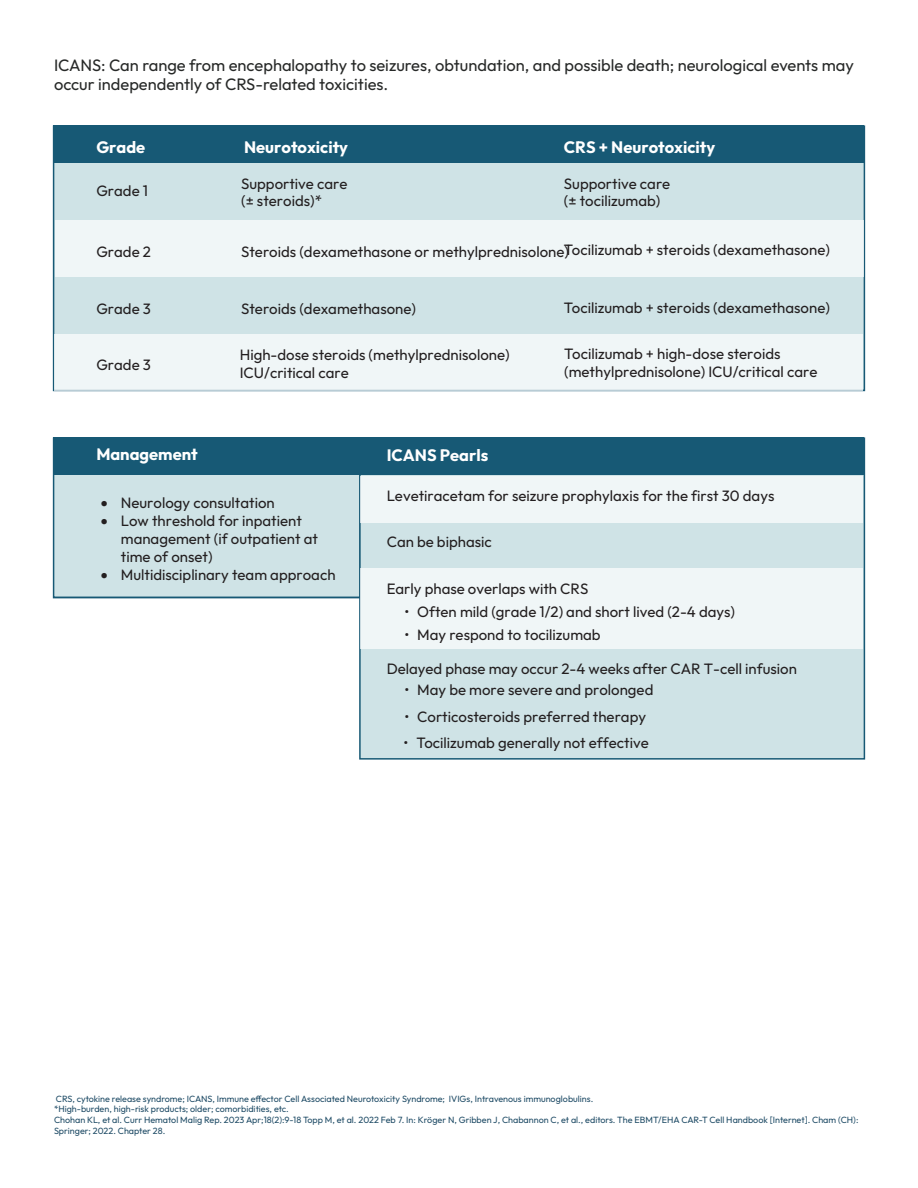
<style>
.page{position:relative;width:918px;height:1188px;background:#fff}
.page>*{position:absolute;margin:0;border:0;box-sizing:border-box;transform-origin:0 0}
.t1{font:16.5px/19.8px "Outfit";color:#272928}
.t2{font:700 16.5px "Outfit";color:#fff}
.t3{font:15px/18px "Outfit";color:#231f20}
.t4{font:9px/10.8px "Outfit";color:#224e68}
</style>
<div class="page">
<div style="left:53px;top:438px;width:308px;height:160px;background:#cfe3e6;border:2px solid #175975"></div>
<div style="left:53px;top:125px;width:812px;height:266px;background:#cfe3e6;border:2px solid #175975"></div>
<div style="left:359px;top:437px;width:506px;height:323px;background:#cfe3e6;border:2px solid #175975"></div>
<div style="left:53px;top:125px;width:810px;height:38px;background:#175975"></div>
<div style="left:53px;top:437px;width:810px;height:38px;background:#175975"></div>
<div style="left:55px;top:220px;width:808px;height:57px;background:#f0f6f7"></div>
<div style="left:361px;top:476px;width:502px;height:46px;background:#f0f6f7"></div>
<div style="left:360px;top:569px;width:502px;height:80px;background:#f0f6f7"></div>
<div style="left:54px;top:334px;width:808px;height:57px;background:#f0f6f7"></div>
<p class="t1" style="left:54px;top:54px;width:801px">ICANS: Can range from encephalopathy to seizures, obtundation, and possible death; neurological events may occur independently of CRS-related toxicities.</p>
<p class="t2" style="left:96px;top:137px;width:50px">Grade</p>
<p class="t3" style="left:96px;top:181px;width:53px">Grade 1</p>
<p class="t3" style="left:96px;top:242px;width:56px">Grade 2</p>
<p class="t3" style="left:96px;top:300px;width:56px">Grade 3</p>
<p class="t3" style="left:96px;top:355px;width:56px">Grade 3</p>
<p class="t2" style="left:96px;top:444px;width:103px">Management</p>
<p class="t2" style="left:244px;top:137px;width:106px">Neurotoxicity</p>
<p class="t2" style="left:564px;top:136px;width:153px">CRS + Neurotoxicity</p>
<p class="t3" style="left:564px;top:174px;width:108px">Supportive care</p>
<p class="t3" style="left:564px;top:191px;width:98px">(± tocilizumab)</p>
<p class="t3" style="left:241px;top:174px;width:108px">Supportive care</p>
<p class="t3" style="left:241px;top:191px;width:82px">(± steroids)*</p>
<p class="t3" style="left:241px;top:242px;width:329px">Steroids (dexamethasone or methylprednisolone)</p>
<p class="t3" style="left:564px;top:240px;width:267px">Tocilizumab + steroids (dexamethasone)</p>
<p class="t3" style="left:241px;top:300px;width:176px">Steroids (dexamethasone)</p>
<p class="t3" style="left:240px;top:345px;width:271px">High-dose steroids (methylprednisolone)<br>ICU/critical care</p>
<p class="t2" style="left:387px;top:445px;width:103px">ICANS Pearls</p>
<p class="t3" style="left:564px;top:298px;width:267px">Tocilizumab + steroids (dexamethasone)</p>
<p class="t3" style="left:564px;top:344px;width:255px">Tocilizumab + high-dose steroids (methylprednisolone) ICU/critical care</p>
<p class="t3" style="left:101px;top:493px;width:175px">• Neurology consultation</p>
<p class="t3" style="left:121px;top:511px;width:199px;text-indent:-20px">• Low threshold for inpatient management (if outpatient at time of onset)</p>
<p class="t3" style="left:101px;top:565px;width:236px">• Multidisciplinary team approach</p>
<p class="t3" style="left:387px;top:487px;width:389px">Levetiracetam for seizure prophylaxis for the first 30 days</p>
<p class="t3" style="left:387px;top:533px;width:107px">Can be biphasic</p>
<p class="t3" style="left:387px;top:580px;width:203px">Early phase overlaps with CRS</p>
<p class="t3" style="left:404px;top:602px;width:332px">• Often mild (grade 1/2) and short lived (2-4 days)</p>
<p class="t3" style="left:404px;top:625px;width:198px">• May respond to tocilizumab</p>
<p class="t3" style="left:387px;top:659px;width:412px">Delayed phase may occur 2-4 weeks after CAR T-cell infusion</p>
<p class="t3" style="left:404px;top:680px;width:251px">• May be more severe and prolonged</p>
<p class="t3" style="left:404px;top:707px;width:243px">• Corticosteroids preferred therapy</p>
<p class="t3" style="left:404px;top:733px;width:247px">• Tocilizumab generally not effective</p>
<p class="t4" style="left:56px;top:1093px;width:539px">CRS, cytokine release syndrome; ICANS, Immune effector Cell Associated Neurotoxicity Syndrome; IVIGs, Intravenous immunoglobulins.</p>
<p class="t4" style="left:54px;top:1104px;width:236px">*High-burden, high-risk products; older; comorbidities, etc.</p>
<p class="t4" style="left:54px;top:1114px;width:806px">Chohan KL, et al. Curr Hematol Malig Rep. 2023 Apr;18(2):9-18 Topp M, et al. 2022 Feb 7. In: Kröger N, Gribben J, Chabannon C, et al., editors. The EBMT/EHA CAR-T Cell Handbook [Internet]. Cham (CH):<br>Springer; 2022. Chapter 28.</p>
</div>
